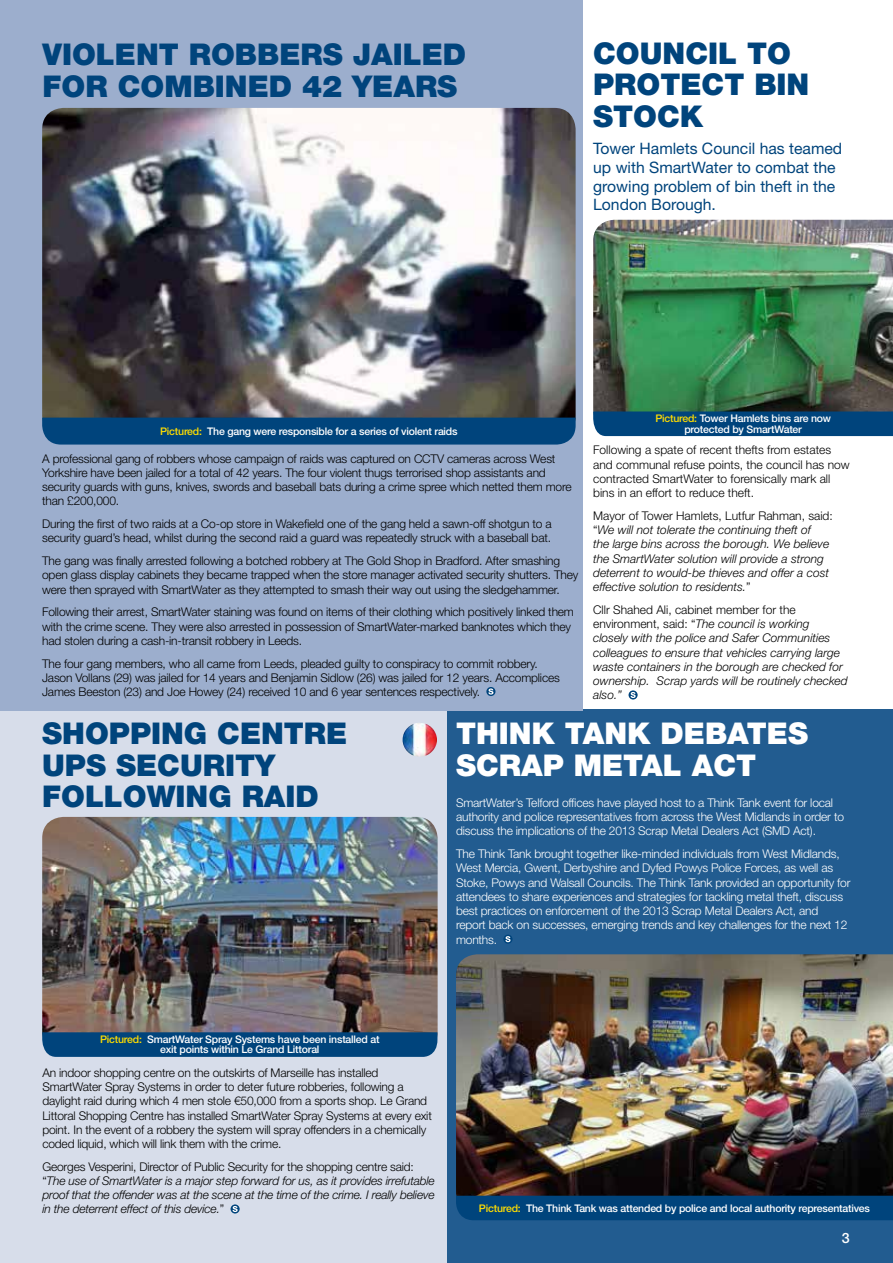
<style>
.page{position:relative;width:893px;height:1263px;background:#fff}
.page>*{position:absolute;margin:0;border:0;box-sizing:border-box;transform-origin:0 0}
.t1{font:900 30px/31.5px "Helvetica Neue LT Std";color:#00447c}
.t2{font:900 30px/31.5px "Helvetica Neue LT Std";color:#fff}
.t3{font:15.75px/18.8px "Helvetica Neue LT Std";color:#00447c}
.t4{font:500 14.25px "Helvetica Neue LT Std";color:#fff}
.t5{font:300 12px/14.2px "Helvetica Neue LT Std";letter-spacing:-.015em;color:#000}
.t6{font:italic 300 12px/14.2px "Helvetica Neue LT Std";color:#000}
.t7{font:300 12px/14.2px "Helvetica Neue LT Std";letter-spacing:-.015em;color:#fff}
.t8{font:500 10.5px/10.5px "Helvetica Neue LT Std";letter-spacing:-.02em;color:#fff;text-align:center}
.s1{color:#fd0}
.s2{font-style:normal}
</style>
<div class="page">
<div style="left:446px;top:710px;width:447px;height:553px;background:#225c90"></div>
<div style="left:0;top:710px;width:446px;height:553px;background:#d7ddea"></div>
<div style="left:0;top:0;width:583px;height:710px;background:#9caecd"></div>
<svg style="left:486px;top:687px;width:9px;height:9px"></svg>
<svg style="left:488px;top:688px;width:5px;height:6px"></svg>
<img style="left:42px;top:108px;width:534px;height:310px">
<div style="left:42px;top:418px;width:534px;height:27px;background:#00447c"></div>
<svg style="left:503px;top:935px;width:9px;height:9px"></svg>
<svg style="left:505px;top:936px;width:5px;height:6px"></svg>
<img style="left:42px;top:817px;width:396px;height:227px">
<svg style="left:42px;top:1032px;width:395px;height:25px;background:#04467d"></svg>
<svg style="left:231px;top:1204px;width:9px;height:9px"></svg>
<svg style="left:233px;top:1206px;width:5px;height:6px"></svg>
<img style="left:403px;top:723px;width:34px;height:34px;border-radius:17px">
<img style="left:456px;top:954px;width:437px;height:242px">
<div style="left:456px;top:1196px;width:437px;height:24px;background:#00447c"></div>
<svg style="left:628px;top:690px;width:10px;height:9px"></svg>
<svg style="left:630px;top:692px;width:6px;height:6px"></svg>
<img style="left:593px;top:220px;width:300px;height:191px">
<div style="left:593px;top:411px;width:300px;height:25px;background:#00447c"></div>
<h1 class="t1" style="left:43px;top:38px;width:425px">VIOLENT ROBBERS JAILED<br>FOR COMBINED 42 YEARS</h1>
<h1 class="t1" style="left:593px;top:37px;width:218px">COUNCIL TO<br>PROTECT BIN<br>STOCK</h1>
<h2 class="t3" style="left:593px;top:139px;width:251px">Tower Hamlets Council has teamed up with SmartWater to combat the growing problem of bin theft in the<br>London Borough.</h2>
<p class="t8" style="left:160px;top:426px;width:299px"><span class="s1">Pictured:</span> The gang were responsible for a series of violent raids</p>
<p class="t5" style="left:42px;top:451px;width:531px">A professional gang of robbers whose campaign of raids was captured on CCTV cameras across West Yorkshire have been jailed for a total of 42 years. The four violent thugs terrorised shop assistants and security guards with guns, knives, swords and baseball bats during a crime spree which netted them more than £200,000.</p>
<p class="t5" style="left:42px;top:516px;width:511px">During the first of two raids at a Co-op store in Wakefield one of the gang held a sawn-off shotgun to a security guard’s head, whilst during the second raid a guard was repeatedly struck with a baseball bat.</p>
<p class="t5" style="left:42px;top:553px;width:538px">The gang was finally arrested following a botched robbery at The Gold Shop in Bradford. After smashing open glass display cabinets they became trapped when the store manager activated security shutters. They were then sprayed with SmartWater as they attempted to smash their way out using the sledgehammer.</p>
<p class="t5" style="left:42px;top:605px;width:533px">Following their arrest, SmartWater staining was found on items of their clothing which positively linked them with the crime scene. They were also arrested in possession of SmartWater-marked banknotes which they had stolen during a cash-in-transit robbery in Leeds.</p>
<p class="t5" style="left:42px;top:656px;width:519px">The four gang members, who all came from Leeds, pleaded guilty to conspiracy to commit robbery.<br>Jason Vollans (29) was jailed for 14 years and Benjamin Sidlow (26) was jailed for 12 years. Accomplices<br>James Beeston (23) and Joe Howey (24) received 10 and 6 year sentences respectively.</p>
<p class="t8" style="left:655px;top:413px;width:177px"><span class="s1">Pictured:</span> Tower Hamlets bins are now protected by SmartWater</p>
<p class="t5" style="left:593px;top:443px;width:258px">Following a spate of recent thefts from estates and communal refuse points, the council has now contracted SmartWater to forensically mark all bins in an effort to reduce theft.</p>
<p class="t6" style="left:593px;top:508px;width:241px"><span class="s2">Mayor of Tower Hamlets, Lutfur Rahman, said: “</span>We will not tolerate the continuing theft of<br>the large bins across the borough. We believe the SmartWater solution will provide a strong deterrent to would-be thieves and offer a cost effective solution to residents.<span class="s2">”</span></p>
<p class="t6" style="left:593px;top:602px;width:256px"><span class="s2">Cllr Shahed Ali, cabinet member for the environment, said: “</span>The council is working<br>closely with the police and Safer Communities colleagues to ensure that vehicles carrying large waste containers in the borough are checked for ownership. Scrap yards will be routinely checked also.”</p>
<h1 class="t1" style="left:42px;top:718px;width:307px">SHOPPING CENTRE<br>UPS SECURITY<br>FOLLOWING RAID</h1>
<h1 class="t2" style="left:456px;top:718px;width:354px">THINK TANK DEBATES<br>SCRAP METAL ACT</h1>
<p class="t7" style="left:456px;top:795px;width:390px">SmartWater’s Telford offices have played host to a Think Tank event for local authority and police representatives from across the West Midlands in order to discuss the implications of the 2013 Scrap Metal Dealers Act (SMD Act).</p>
<p class="t7" style="left:456px;top:846px;width:396px">The Think Tank brought together like-minded individuals from West Midlands, West Mercia, Gwent, Derbyshire and Dyfed Powys Police Forces, as well as Stoke, Powys and Walsall Councils. The Think Tank provided an opportunity for attendees to share experiences and strategies for tackling metal theft, discuss best practices on enforcement of the 2013 Scrap Metal Dealers Act, and report back on successes, emerging trends and key challenges for the next 12 months.</p>
<p class="t8" style="left:100px;top:1034px;width:281px"><span class="s1">Pictured:</span> SmartWater Spray Systems have been installed at exit points within Le Grand Littoral</p>
<p class="t5" style="left:42px;top:1065px;width:391px">An indoor shopping centre on the outskirts of Marseille has installed SmartWater Spray Systems in order to deter future robberies, following a daylight raid during which 4 men stole €50,000 from a sports shop. Le Grand Littoral Shopping Centre has installed SmartWater Spray Systems at every exit point. In the event of a robbery the system will spray offenders in a chemically coded liquid, which will link them with the crime.</p>
<p class="t6" style="left:42px;top:1159px;width:394px"><span class="s2">Georges Vesperini, Director of Public Security for the shopping centre said: “</span>The use of SmartWater is a major step forward for us, as it provides irrefutable proof that the offender was at the scene at the time of the crime. I really believe in the deterrent effect of this device.<span class="s2">”</span></p>
<p class="t8" style="left:479px;top:1202px;width:393px"><span class="s1">Pictured:</span> The Think Tank was attended by police and local authority representatives</p>
<p class="t4" style="left:842px;top:1229px;width:9px">3</p>
</div>
